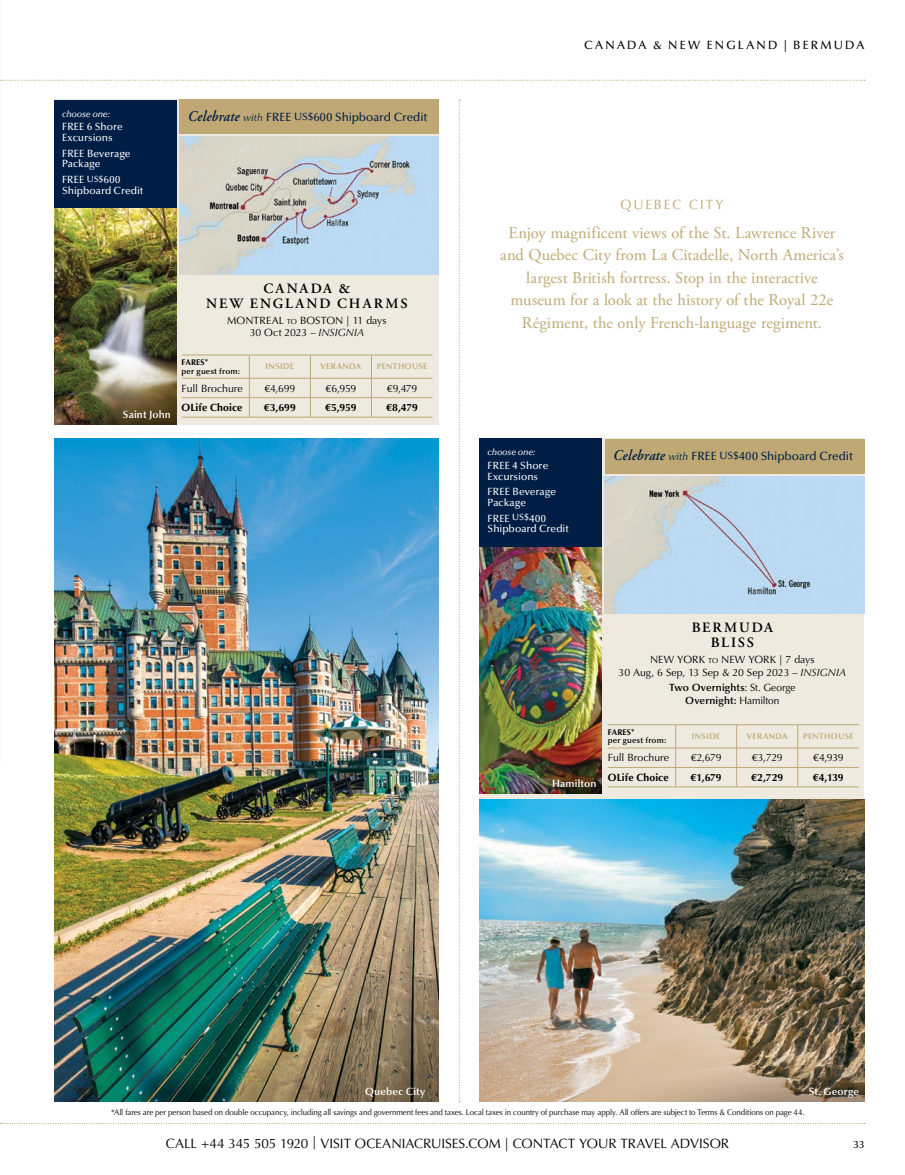
<style>
.page{position:relative;width:905px;height:1175px;background:#fff}
.page>*{position:absolute;margin:0;border:0;box-sizing:border-box;transform-origin:0 0}
.t1{font:16.5px/22.5px "Adobe Garamond Pro";letter-spacing:.005em;color:#bfa874;text-align:center}
.t2{font:600 14.25px/15px "Adobe Garamond Pro";letter-spacing:.135em;color:#000;text-align:center}
.t3{font:13.5px "Optima LT Pro";letter-spacing:-.005em;color:#000}
.t4{font:13.5px "Optima LT Pro";letter-spacing:.145em;color:#bfa874}
.t5{font:500 12px "Optima LT Pro";letter-spacing:-.005em;color:#001e45}
.t6{font:500 12px "Optima LT Pro";letter-spacing:.18em;color:#000}
.t7{font:500 10.5px/10.5px "Optima LT Pro";letter-spacing:.005em;color:#fff}
.t8{font:10.5px/12.8px "Optima LT Pro";letter-spacing:.005em;color:#000;text-align:center}
.t9{font:10.5px "Optima";letter-spacing:-.01em;color:#000}
.t10{font:700 10.5px "Optima";color:#000}
.t11{font:600 10.5px/12.8px "Optima LT Pro";letter-spacing:.01em;color:#000;text-align:center}
.t12{font:600 10.5px "Optima LT Pro";letter-spacing:.01em;color:#fff}
.t13{font:500 10.5px "Optima LT Pro";color:#000}
.t14{font:italic 500 9px "Optima LT Pro";letter-spacing:-.02em;color:#fff}
.t15{font:8.25px "Optima LT Pro";letter-spacing:-.01em;color:#000;scale:.96 1}
.t16{font:600 8.25px "Optima LT Pro";letter-spacing:.05em;color:#bfa874}
.t17{font:600 8.25px "Optima LT Pro";letter-spacing:.03em;color:#000}
.t18{font:700 8.25px "Optima";letter-spacing:.015em;color:#000}
.s1{font-size:9px}
.s2{font-family:"Adobe Garamond Pro";font-weight:600;font-style:italic;font-size:15px}
.s3{font-weight:400;font-style:italic;font-size:10.5px}
.s4{font-size:10.5px}
.s5{font-size:7.35px}
.s6{font-style:italic}
.s7{font-size:7.5px}
.s8{font-weight:400}
</style>
<div class="page">
<svg style="left:1px;top:1122px;width:863px;height:2px"></svg>
<svg style="left:458px;top:100px;width:2px;height:1002px"></svg>
<svg style="left:1px;top:80px;width:863px;height:1px"></svg>
<div style="left:479px;top:438px;width:385px;height:378px;background:#eeeadf"></div>
<div style="left:604px;top:439px;width:260px;height:34px;background:#bfa874"></div>
<img style="left:479px;top:546px;width:123px;height:204px">
<img style="left:479px;top:750px;width:123px;height:44px">
<img style="left:604px;top:476px;width:260px;height:138px">
<img style="left:479px;top:799px;width:385px;height:233px">
<svg style="left:479px;top:1032px;width:385px;height:69px;background:#baa48a"></svg>
<div style="left:479px;top:438px;width:123px;height:108px;background:#001e45"></div>
<div style="left:54px;top:100px;width:385px;height:325px;background:#eeeadf"></div>
<img style="left:54px;top:207px;width:122px;height:174px">
<img style="left:54px;top:381px;width:122px;height:44px">
<div style="left:54px;top:100px;width:122px;height:107px;background:#001e45"></div>
<img style="left:179px;top:137px;width:260px;height:138px">
<div style="left:179px;top:100px;width:260px;height:34px;background:#bfa874"></div>
<img style="left:54px;top:438px;width:385px;height:512px">
<img style="left:54px;top:950px;width:385px;height:151px">
<svg style="left:249px;top:356px;width:1px;height:61px"></svg>
<svg style="left:310px;top:356px;width:1px;height:61px"></svg>
<svg style="left:371px;top:356px;width:1px;height:61px"></svg>
<hr style="left:181px;top:355px;width:68px;height:1px;background:#bfa874">
<hr style="left:249px;top:355px;width:61px;height:1px;background:#bfa874">
<hr style="left:310px;top:355px;width:61px;height:1px;background:#bfa874">
<hr style="left:371px;top:355px;width:61px;height:1px;background:#bfa874">
<hr style="left:181px;top:378px;width:68px;height:1px;background:#bfa874">
<hr style="left:249px;top:378px;width:61px;height:1px;background:#bfa874">
<hr style="left:310px;top:378px;width:61px;height:1px;background:#bfa874">
<hr style="left:371px;top:378px;width:61px;height:1px;background:#bfa874">
<hr style="left:181px;top:397px;width:68px;height:1px;background:#bfa874">
<hr style="left:249px;top:397px;width:61px;height:1px;background:#bfa874">
<hr style="left:310px;top:397px;width:61px;height:1px;background:#bfa874">
<hr style="left:371px;top:397px;width:61px;height:1px;background:#bfa874">
<hr style="left:181px;top:417px;width:68px;height:1px;background:#bfa874">
<hr style="left:249px;top:417px;width:61px;height:1px;background:#bfa874">
<hr style="left:310px;top:417px;width:61px;height:1px;background:#bfa874">
<hr style="left:371px;top:417px;width:61px;height:1px;background:#bfa874">
<svg style="left:675px;top:725px;width:1px;height:61px"></svg>
<svg style="left:736px;top:725px;width:1px;height:61px"></svg>
<svg style="left:797px;top:725px;width:1px;height:61px"></svg>
<hr style="left:608px;top:724px;width:67px;height:1px;background:#bfa874">
<hr style="left:675px;top:724px;width:61px;height:1px;background:#bfa874">
<hr style="left:736px;top:724px;width:61px;height:1px;background:#bfa874">
<hr style="left:797px;top:724px;width:61px;height:1px;background:#bfa874">
<hr style="left:608px;top:747px;width:67px;height:1px;background:#bfa874">
<hr style="left:675px;top:747px;width:61px;height:1px;background:#bfa874">
<hr style="left:736px;top:747px;width:61px;height:1px;background:#bfa874">
<hr style="left:797px;top:747px;width:61px;height:1px;background:#bfa874">
<hr style="left:608px;top:767px;width:67px;height:1px;background:#bfa874">
<hr style="left:675px;top:767px;width:61px;height:1px;background:#bfa874">
<hr style="left:736px;top:767px;width:61px;height:1px;background:#bfa874">
<hr style="left:797px;top:767px;width:61px;height:1px;background:#bfa874">
<hr style="left:608px;top:786px;width:67px;height:1px;background:#bfa874">
<hr style="left:675px;top:786px;width:61px;height:1px;background:#bfa874">
<hr style="left:736px;top:786px;width:61px;height:1px;background:#bfa874">
<hr style="left:797px;top:786px;width:61px;height:1px;background:#bfa874">
<p class="t14" style="left:62px;top:108px;width:49px">choose one:</p>
<p class="t7" style="left:62px;top:121px;width:62px">FREE 6 Shore<br>Excursions</p>
<p class="t7" style="left:62px;top:148px;width:70px">FREE Beverage<br>Package</p>
<p class="t7" style="left:62px;top:174px;width:83px">FREE <span class="s1">US$</span>600<br>Shipboard Credit</p>
<p class="t5" style="left:188px;top:109px;width:241px"><span class="s2">Celebrate</span> <span class="s3">with</span> FREE <span class="s4">US$</span>600 Shipboard Credit</p>
<p class="t12" style="left:123px;top:408px;width:50px">Saint John</p>
<p class="t2" style="left:206px;top:281px;width:203px">CANADA &amp;<br>NEW ENGLAND CHARMS</p>
<p class="t8" style="left:227px;top:314px;width:161px">MONTREAL <span class="s5">to</span> BOSTON | 11 days<br>30 Oct 2023 – <span class="s6">INSIGNIA</span></p>
<p class="t18" style="left:181px;top:358px;width:28px">FARES<span class="s7">*</span></p>
<p class="t17" style="left:181px;top:365px;width:60px">per guest from:</p>
<p class="t16" style="left:266px;top:361px;width:30px">INSIDE</p>
<p class="t16" style="left:320px;top:361px;width:42px">VERANDA</p>
<p class="t16" style="left:377px;top:361px;width:52px">PENTHOUSE</p>
<p class="t9" style="left:181px;top:382px;width:63px">Full Brochure</p>
<p class="t9" style="left:264px;top:382px;width:32px">€4,699</p>
<p class="t9" style="left:325px;top:382px;width:32px">€6,959</p>
<p class="t9" style="left:387px;top:382px;width:32px">€9,479</p>
<p class="t10" style="left:181px;top:401px;width:62px">OLife Choice</p>
<p class="t10" style="left:264px;top:401px;width:33px">€3,699</p>
<p class="t10" style="left:325px;top:401px;width:33px">€5,959</p>
<p class="t10" style="left:386px;top:401px;width:33px">€8,479</p>
<p class="t6" style="left:584px;top:38px;width:282px">CANADA &amp; NEW ENGLAND | BERMUDA</p>
<p class="t4" style="left:620px;top:195px;width:104px">QUEBEC CITY</p>
<p class="t1" style="left:500px;top:222px;width:345px">Enjoy magnificent views of the St. Lawrence River and Quebec City from La Citadelle, North America’s largest British fortress. Stop in the interactive museum for a look at the history of the Royal 22e Régiment, the only French-language regiment.</p>
<p class="t14" style="left:487px;top:446px;width:49px">choose one:</p>
<p class="t7" style="left:487px;top:460px;width:62px">FREE 4 Shore<br>Excursions</p>
<p class="t7" style="left:487px;top:486px;width:70px">FREE Beverage<br>Package</p>
<p class="t7" style="left:487px;top:513px;width:83px">FREE <span class="s1">US$</span>400<br>Shipboard Credit</p>
<p class="t5" style="left:613px;top:448px;width:241px"><span class="s2">Celebrate</span> <span class="s3">with</span> FREE <span class="s4">US$</span>400 Shipboard Credit</p>
<p class="t12" style="left:552px;top:776px;width:46px">Hamilton</p>
<p class="t2" style="left:691px;top:620px;width:83px">BERMUDA<br>BLISS</p>
<p class="t8" style="left:618px;top:653px;width:229px">NEW YORK <span class="s5">to</span> NEW YORK | 7 days<br>30 Aug, 6 Sep, 13 Sep &amp; 20 Sep 2023 – <span class="s6">INSIGNIA</span></p>
<p class="t11" style="left:669px;top:681px;width:128px">Two Overnights<span class="s8">: St. George<br></span>Overnight: <span class="s8">Hamilton</span></p>
<p class="t18" style="left:608px;top:727px;width:28px">FARES<span class="s7">*</span></p>
<p class="t17" style="left:608px;top:735px;width:60px">per guest from:</p>
<p class="t16" style="left:692px;top:731px;width:30px">INSIDE</p>
<p class="t16" style="left:746px;top:731px;width:42px">VERANDA</p>
<p class="t16" style="left:803px;top:731px;width:52px">PENTHOUSE</p>
<p class="t9" style="left:608px;top:751px;width:63px">Full Brochure</p>
<p class="t9" style="left:690px;top:751px;width:32px">€2,679</p>
<p class="t9" style="left:751px;top:751px;width:32px">€3,729</p>
<p class="t9" style="left:813px;top:751px;width:32px">€4,939</p>
<p class="t10" style="left:608px;top:771px;width:62px">OLife Choice</p>
<p class="t10" style="left:690px;top:771px;width:33px">€1,679</p>
<p class="t10" style="left:751px;top:771px;width:34px">€2,729</p>
<p class="t10" style="left:813px;top:771px;width:32px">€4,139</p>
<p class="t12" style="left:365px;top:1084px;width:62px">Quebec City</p>
<p class="t12" style="left:808px;top:1084px;width:52px">St. George</p>
<p class="t15" style="left:111px;top:1107px;width:723px">*All fares are per person based on double occupancy, including all savings and government fees and taxes. Local taxes in country of purchase may apply. All offers are subject to Terms &amp; Conditions on page 44.</p>
<p class="t3" style="left:166px;top:1134px;width:565px">CALL +44 345 505 1920 | VISIT OCEANIACRUISES.COM | CONTACT YOUR TRAVEL ADVISOR</p>
<p class="t13" style="left:853px;top:1137px;width:12px">33</p>
</div>
